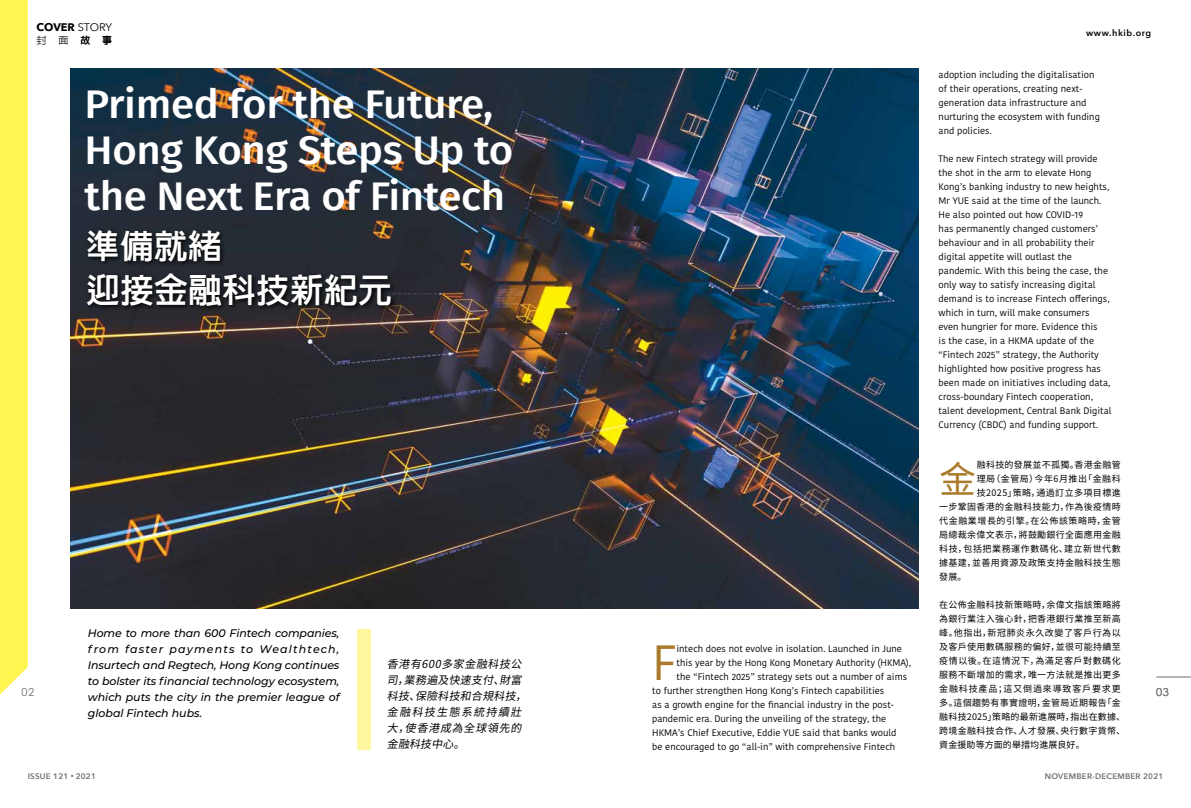
<style>
.page{position:relative;width:1191px;height:808px;background:#fff}
.page>*{position:absolute;margin:0;border:0;box-sizing:border-box;transform-origin:0 0}
.t1{font:49.3px "Kohinoor Bangla";color:#aa7b2c}
.t2{font:500 40px/46px "Fira Sans";letter-spacing:-.01em;color:#fff;scale:1.05 1}
.t3{font:37px "Source Han Sans CN";color:#aa7b2c}
.t4{font:800 34px/44px "AR New Hei B5";color:#fff}
.t5{font:italic 500 11px/16px "Montserrat";color:#000;text-align:justify}
.t6{font:italic 11px/16px "Source Han Sans CN";color:#000}
.t7{font:700 11px "Avenir Next";letter-spacing:-.005em;color:#000}
.t8{font:11px "Century Gothic";color:#6d6e71}
.t9{font:500 10px "AR Hei B5";color:#000}
.t10{font:9.4px/14px "Kohinoor Bangla";color:#000}
.t11{font:9px/14px "Source Han Sans CN";letter-spacing:.035em;color:#000}
.t12{font:9px "Source Han Sans CN";letter-spacing:.06em;color:#000}
.t13{font:600 9px "Avenir Next";letter-spacing:.065em;color:#000}
.t14{font:600 8px "Avenir Next";letter-spacing:.03em;color:#6d6e71}
.s1{font-weight:400}
.s2{font-weight:800}
.s3{font-size:6px}
</style>
<div class="page">
<div style="left:0;top:0;width:28px;height:695px;background:#fff450"></div>
<hr style="left:1156px;top:676px;width:35px;height:1px;background:#6d6e71">
<div style="left:357px;top:629px;width:14px;height:121px;background:#fff79d"></div>
<img style="left:71px;top:68px;width:847px;height:540px">
<svg style="left:84px;top:228px;width:313px;height:84px;background:#1d2025"></svg>
<p class="t7" style="left:37px;top:17px;width:77px">COVER <span class="s1">STORY</span></p>
<p class="t9" style="left:37px;top:35px;width:77px">封面<span class="s2">故事</span></p>
<h2 class="t2" style="left:85px;top:79px;width:410px">Primed for the Future,<br>Hong Kong Steps Up to the Next Era of Fintech</h2>
<h3 class="t4" style="left:86px;top:224px;width:307px">準備就緒<br>迎接金融科技新紀元</h3>
<p class="t13" style="left:1086px;top:25px;width:67px">www.hkib.org</p>
<p class="t10" style="left:938px;top:68px;width:163px">adoption including the digitalisation of their operations, creating next&shy;generation data infrastructure and nurturing the ecosystem with funding and policies.</p>
<p class="t10" style="left:938px;top:152px;width:174px">The new Fintech strategy will provide the shot in the arm to elevate Hong Kong’s banking industry to new heights, Mr YUE said at the time of the launch.<br>He also pointed out how COVID-19<br>has permanently changed customers’ behaviour and in all probability their digital appetite will outlast the pandemic. With this being the case, the only way to satisfy increasing digital demand is to increase Fintech offerings, which in turn, will make consumers even hungrier for more. Evidence this<br>is the case, in a HKMA update of the “Fintech 2025” strategy, the Authority highlighted how positive progress has been made on initiatives including data, cross-boundary Fintech cooperation, talent development, Central Bank Digital Currency (CBDC) and funding support.</p>
<h3 class="t3" style="left:939px;top:458px;width:38px">金</h3>
<p class="t11" style="left:976px;top:458px;width:146px">融科技的發展並不孤獨。香港金融管</p>
<p class="t12" style="left:976px;top:474px;width:146px">理局（金管局）今年6月推出「金融科</p>
<p class="t11" style="left:976px;top:486px;width:146px">技2025」策略，通過訂立多項目標進</p>
<p class="t11" style="left:939px;top:500px;width:183px">一步鞏固香港的金融科技能力，作為後疫情時</p>
<p class="t12" style="left:939px;top:516px;width:183px">代金融業增長的引擎。在公佈該策略時，金管</p>
<p class="t11" style="left:939px;top:528px;width:183px">局總裁余偉文表示，將鼓勵銀行全面應用金融</p>
<p class="t12" style="left:939px;top:544px;width:183px">科技，包括把業務運作數碼化、建立新世代數</p>
<p class="t11" style="left:939px;top:556px;width:183px">據基建，並善用資源及政策支持金融科技生態</p>
<p class="t11" style="left:939px;top:570px;width:29px">發展。</p>
<p class="t11" style="left:939px;top:598px;width:187px">在公佈金融科技新策略時，余偉文指該策略將為銀行業注入強心針，把香港銀行業推至新高峰。他指出，新冠肺炎永久改變了客戶行為以及客戶使用數碼服務的偏好，並很可能持續至疫情以後。在這情況下，為滿足客戶對數碼化服務不斷增加的需求，唯一方法就是推出更多金融科技產品；這又倒過來導致客戶要求更多。這個趨勢有事實證明，金管局近期報告「金融科技2025」策略的最新進展時，指出在數據、跨境金融科技合作、人才發展、央行數字貨幣、資金援助等方面的舉措均進展良好。</p>
<p class="t5" style="left:88px;top:624px;width:253px">Home to more than 600 Fintech companies, from faster payments to Wealthtech, Insurtech and Regtech, Hong Kong continues to bolster its financial technology ecosystem, which puts the city in the premier league of global Fintech hubs.</p>
<h1 class="t1" style="left:652px;top:625px;width:26px">F</h1>
<p class="t10" style="left:676px;top:641px;width:227px">intech does not evolve in isolation. Launched in June</p>
<p class="t6" style="left:387px;top:656px;width:146px">香港有600多家金融科技公司，業務遍及快速支付、財富科技、保險科技和合規科技，金融科技生態系統持續壯大，使香港成為全球領先的金融科技中心。</p>
<p class="t10" style="left:676px;top:655px;width:236px">this year by the Hong Kong Monetary Authority (HKMA),</p>
<p class="t10" style="left:676px;top:669px;width:232px">the “Fintech 2025” strategy sets out a number of aims</p>
<p class="t10" style="left:652px;top:683px;width:234px">to further strengthen Hong Kong’s Fintech capabilities</p>
<p class="t10" style="left:652px;top:697px;width:243px">as a growth engine for the financial industry in the post-</p>
<p class="t10" style="left:652px;top:711px;width:236px">pandemic era. During the unveiling of the strategy, the</p>
<p class="t10" style="left:652px;top:725px;width:246px">HKMA’s Chief Executive, Eddie YUE said that banks would</p>
<p class="t10" style="left:652px;top:739px;width:244px">be encouraged to go “all-in” with comprehensive Fintech</p>
<p class="t8" style="left:22px;top:685px;width:14px">02</p>
<p class="t8" style="left:1156px;top:685px;width:14px">03</p>
<p class="t14" style="left:28px;top:769px;width:70px">ISSUE 121 <span class="s3">•</span> 2021</p>
<p class="t14" style="left:1044px;top:769px;width:120px">NOVEMBER-DECEMBER 2021</p>
</div>
